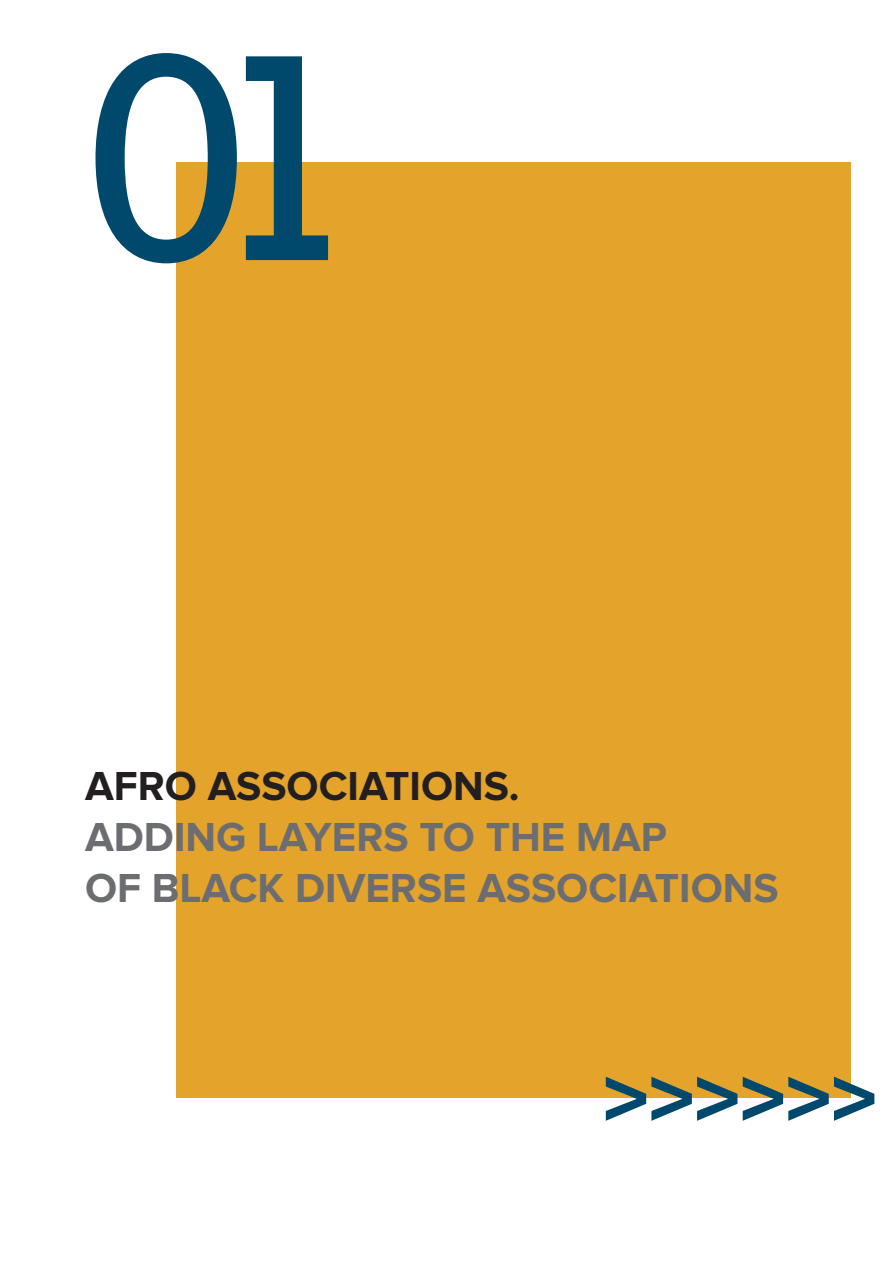
<style>
.page{position:relative;width:893px;height:1263px;background:#fff}
.page>*{position:absolute;margin:0;border:0;box-sizing:border-box;transform-origin:0 0}
.t1{font:300px "Rockwell Std";color:#00496c}
.t2{font:90px "Proxima Nova Extrabld";color:#00496c}
.t3{font:700 42px/51px "Proxima Nova";color:#6c6d70}
.s1{color:#231f20}
</style>
<div class="page">
<div style="left:176px;top:163px;width:674px;height:935px;background:#e4a42c"></div>
<p class="t1" style="left:85px;top:-15px;width:282px">01</p>
<p class="t3" style="left:85px;top:761px;width:695px"><span class="s1">AFRO ASSOCIATIONS.<br></span>ADDING LAYERS TO THE MAP<br>OF BLACK DIVERSE ASSOCIATIONS</p>
<h2 class="t2" style="left:603px;top:1058px;width:275px">&gt;&gt;&gt;&gt;&gt;&gt;</h2>
</div>
